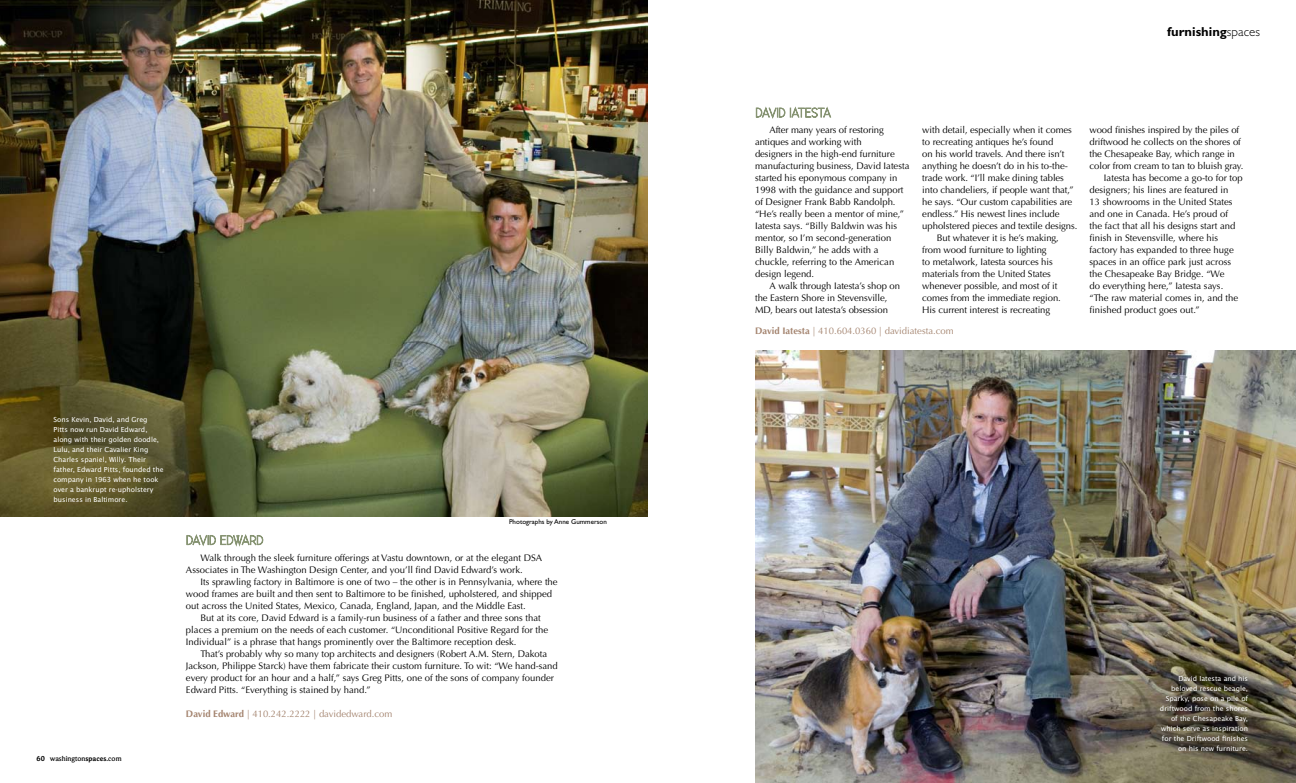
<style>
.page{position:relative;width:1296px;height:783px;background:#fff}
.page>*{position:absolute;margin:0;border:0;box-sizing:border-box;transform-origin:0 0}
.t1{font:700 13px "Gill Sans";color:#000}
.t2{font:9.5px/12px "Optima LT";color:#000}
.t3{font:9.5px "Optima LT";color:#a4846f}
.t4{font:7.5px/10px "Lucida Sans EF";color:#fff}
.t5{font:500 7.5px "Beaufort";color:#000}
.t6{font:7px "Gill Sans";color:#000}
.s1{font-weight:700}
.s2{font-weight:300}
</style>
<div class="page">
<img style="left:755px;top:350px;width:541px;height:433px">
<img style="left:0;top:0;width:648px;height:517px">
<svg style="left:186px;top:534px;width:77px;height:13px"></svg>
<svg style="left:756px;top:106px;width:75px;height:13px"></svg>
<p class="t4" style="left:54px;top:415px;width:112px">Sons Kevin, David, and Greg<br>Pitts now run David Edward, along with their golden doodle,<br>Lulu, and their Cavalier King<br>Charles spaniel, Willy. Their father, Edward Pitts, founded the company in 1963 when he took over a bankrupt re-upholstery business in Baltimore.</p>
<p class="t5" style="left:37px;top:755px;width:86px"><span class="s1">60</span> washington<span class="s1">spaces</span>.com</p>
<p class="t6" style="left:509px;top:517px;width:99px">Photographs by Anne Gummerson</p>
<p class="t2" style="left:186px;top:552px;width:358px;text-indent:14px">Walk through the sleek furniture offerings at Vastu downtown, or at the elegant DSA<br>Associates in The Washington Design Center, and you’ll find David Edward’s work.</p>
<p class="t2" style="left:200px;top:576px;width:359px">Its sprawling factory in Baltimore is one of two – the other is in Pennsylvania, where the</p>
<p class="t2" style="left:186px;top:588px;width:368px">wood frames are built and then sent to Baltimore to be finished, upholstered, and shipped</p>
<p class="t2" style="left:186px;top:600px;width:341px">out across the United States, Mexico, Canada, England, Japan, and the Middle East.</p>
<p class="t2" style="left:200px;top:612px;width:342px">But at its core, David Edward is a family-run business of a father and three sons that</p>
<p class="t2" style="left:186px;top:624px;width:364px">places a premium on the needs of each customer. “Unconditional Positive Regard for the</p>
<p class="t2" style="left:186px;top:636px;width:332px">Individual” is a phrase that hangs prominently over the Baltimore reception desk.</p>
<p class="t2" style="left:200px;top:648px;width:348px">That’s probably why so many top architects and designers (Robert A.M. Stern, Dakota</p>
<p class="t2" style="left:186px;top:660px;width:373px">Jackson, Philippe Starck) have them fabricate their custom furniture. To wit: “We hand-sand</p>
<p class="t2" style="left:186px;top:672px;width:369px">every product for an hour and a half,” says Greg Pitts, one of the sons of company founder</p>
<p class="t2" style="left:186px;top:684px;width:186px">Edward Pitts. “Everything is stained by hand.”</p>
<p class="t3" style="left:186px;top:708px;width:208px"><span class="s1">David Edward</span> | 410.242.2222 | davidedward.com</p>
<h1 class="t1" style="left:1167px;top:24px;width:94px">furnishing<span class="s2">spaces</span></h1>
<p class="t2" style="left:755px;top:124px;width:156px;text-indent:14px">After many years of restoring antiques and working with<br>designers in the high-end furniture manufacturing business, David Iatesta started his eponymous company in<br>1998 with the guidance and support of Designer Frank Babb Randolph. “He’s really been a mentor of mine,”<br>Iatesta says. “Billy Baldwin was his mentor, so I’m second-generation<br>Billy Baldwin,” he adds with a chuckle, referring to the American design legend.</p>
<p class="t2" style="left:755px;top:280px;width:146px;text-indent:14px">A walk through Iatesta’s shop on the Eastern Shore in Stevensville,<br>MD, bears out Iatesta’s obsession</p>
<p class="t2" style="left:922px;top:124px;width:151px">with detail, especially when it comes</p>
<p class="t2" style="left:922px;top:136px;width:133px">to recreating antiques he’s found</p>
<p class="t2" style="left:922px;top:148px;width:144px">on his world travels. And there isn’t</p>
<p class="t2" style="left:922px;top:160px;width:147px">anything he doesn’t do in his to-the-</p>
<p class="t2" style="left:922px;top:172px;width:143px">trade work. “I’ll make dining tables</p>
<p class="t2" style="left:922px;top:184px;width:153px">into chandeliers, if people want that,”</p>
<p class="t2" style="left:922px;top:196px;width:152px">he says. “Our custom capabilities are</p>
<p class="t2" style="left:922px;top:208px;width:139px">endless.” His newest lines include</p>
<p class="t2" style="left:922px;top:220px;width:157px">upholstered pieces and textile designs.</p>
<p class="t2" style="left:937px;top:232px;width:124px">But whatever it is he’s making,</p>
<p class="t2" style="left:922px;top:244px;width:126px">from wood furniture to lighting</p>
<p class="t2" style="left:922px;top:256px;width:132px">to metalwork, Iatesta sources his</p>
<p class="t2" style="left:922px;top:268px;width:130px">materials from the United States</p>
<p class="t2" style="left:922px;top:280px;width:137px">whenever possible, and most of it</p>
<p class="t2" style="left:922px;top:292px;width:140px">comes from the immediate region.</p>
<p class="t2" style="left:922px;top:304px;width:129px">His current interest is recreating</p>
<p class="t3" style="left:755px;top:326px;width:200px"><span class="s1">David Iatesta</span> | 410.604.0360 | davidiatesta.com</p>
<p class="t2" style="left:1090px;top:124px;width:151px">wood finishes inspired by the piles of</p>
<p class="t2" style="left:1090px;top:136px;width:153px">driftwood he collects on the shores of</p>
<p class="t2" style="left:1090px;top:148px;width:147px">the Chesapeake Bay, which range in</p>
<p class="t2" style="left:1090px;top:160px;width:155px">color from cream to tan to bluish gray.</p>
<p class="t2" style="left:1104px;top:172px;width:140px">Iatesta has become a go-to for top</p>
<p class="t2" style="left:1090px;top:184px;width:140px">designers; his lines are featured in</p>
<p class="t2" style="left:1090px;top:196px;width:145px">13 showrooms in the United States</p>
<p class="t2" style="left:1090px;top:208px;width:140px">and one in Canada. He’s proud of</p>
<p class="t2" style="left:1090px;top:220px;width:147px">the fact that all his designs start and</p>
<p class="t2" style="left:1090px;top:232px;width:130px">finish in Stevensville, where his</p>
<p class="t2" style="left:1090px;top:244px;width:146px">factory has expanded to three huge</p>
<p class="t2" style="left:1090px;top:256px;width:143px">spaces in an office park just across</p>
<p class="t2" style="left:1090px;top:268px;width:137px">the Chesapeake Bay Bridge. “We</p>
<p class="t2" style="left:1090px;top:280px;width:135px">do everything here,” Iatesta says.</p>
<p class="t2" style="left:1090px;top:292px;width:150px">“The raw material comes in, and the</p>
<p class="t2" style="left:1090px;top:304px;width:112px">finished product goes out.”</p>
<p class="t4" style="left:1160px;top:674px;width:90px;text-align:right">David Iatesta and his beloved rescue beagle,<br>Sparky, pose on a pile of driftwood from the shores of the Chesapeake Bay, which serve as inspiration for the Driftwood finishes on his new furniture.</p>
</div>
